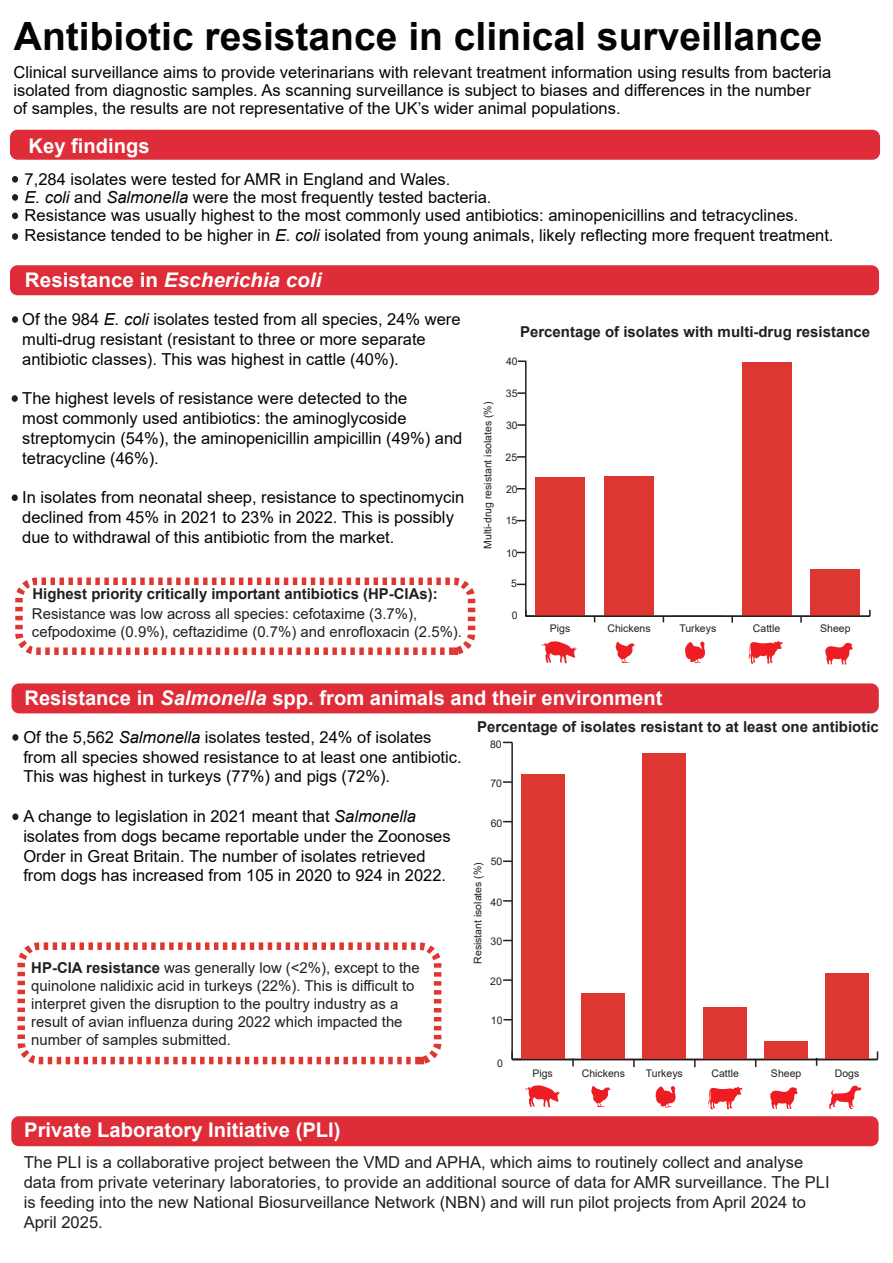
<style>
.page{position:relative;width:893px;height:1263px;background:#fff}
.page>*{position:absolute;margin:0;border:0;box-sizing:border-box;transform-origin:0 0}
.t1{font:700 39px "Arial";color:#040503}
.t2{font:700 20.1px "Arial";color:#fff}
.t3{font:italic 700 20.1px "Arial";color:#fff}
.t4{font:16.5px/19.8px "Arial";color:#040503}
.t5{font:16.5px/19.8px "Arial";color:#231f20}
.t6{font:15px/18px "Arial";color:#231f20}
.t7{font:700 15px "Arial";color:#231f20}
.t8{font:10.5px "Arial";color:#231f20}
.s1{font-style:italic}
.s2{font-style:normal}
.s3{font-weight:700}
</style>
<div class="page">
<div style="left:10px;top:265px;width:869px;height:30px;background:#de2c38;border-radius:8px"></div>
<svg style="left:15px;top:577px;width:461px;height:78px"></svg>
<div style="left:12px;top:316px;width:6px;height:7px;background:#231f20;border-radius:50%"></div>
<div style="left:12px;top:494px;width:6px;height:7px;background:#231f20;border-radius:50%"></div>
<div style="left:12px;top:395px;width:6px;height:7px;background:#231f20;border-radius:50%"></div>
<svg style="left:825px;top:643px;width:28px;height:22px"></svg>
<svg style="left:749px;top:641px;width:34px;height:23px"></svg>
<svg style="left:541px;top:641px;width:36px;height:23px"></svg>
<svg style="left:616px;top:642px;width:19px;height:21px"></svg>
<svg style="left:685px;top:641px;width:20px;height:22px"></svg>
<div style="left:12px;top:683px;width:867px;height:30px;background:#de2c38;border-radius:8px"></div>
<div style="left:10px;top:130px;width:870px;height:30px;background:#de2c38;border-radius:8px"></div>
<div style="left:12px;top:194px;width:6px;height:7px;background:#231f20;border-radius:50%"></div>
<div style="left:12px;top:176px;width:6px;height:7px;background:#231f20;border-radius:50%"></div>
<div style="left:12px;top:233px;width:6px;height:7px;background:#231f20;border-radius:50%"></div>
<svg style="left:12px;top:213px;width:6px;height:6px"></svg>
<svg style="left:17px;top:942px;width:425px;height:123px"></svg>
<svg style="left:731px;top:617px;width:2px;height:6px"></svg>
<svg style="left:800px;top:617px;width:2px;height:6px"></svg>
<hr style="left:525px;top:361px;width:2px;height:255px;background:#231f20">
<svg style="left:517px;top:456px;width:8px;height:2px"></svg>
<svg style="left:517px;top:424px;width:8px;height:2px"></svg>
<svg style="left:517px;top:392px;width:8px;height:2px"></svg>
<svg style="left:518px;top:360px;width:8px;height:2px"></svg>
<div style="left:535px;top:477px;width:50px;height:139px;background:#de3732"></div>
<div style="left:604px;top:476px;width:50px;height:140px;background:#de3732"></div>
<div style="left:742px;top:362px;width:49px;height:254px;background:#de3732"></div>
<div style="left:811px;top:570px;width:49px;height:46px;background:#de3732"></div>
<hr style="left:526px;top:615px;width:344px;height:2px;background:#231f20">
<svg style="left:829px;top:1085px;width:32px;height:24px"></svg>
<hr style="left:512px;top:1058px;width:365px;height:2px;background:#231f20">
<svg style="left:572px;top:1058px;width:2px;height:8px"></svg>
<svg style="left:633px;top:1060px;width:2px;height:7px"></svg>
<svg style="left:694px;top:1060px;width:2px;height:7px"></svg>
<hr style="left:511px;top:742px;width:2px;height:317px;background:#231f20">
<svg style="left:511px;top:1051px;width:10px;height:9px"></svg>
<svg style="left:503px;top:979px;width:9px;height:2px"></svg>
<svg style="left:503px;top:900px;width:9px;height:2px"></svg>
<svg style="left:503px;top:860px;width:9px;height:2px"></svg>
<svg style="left:503px;top:781px;width:9px;height:2px"></svg>
<div style="left:521px;top:774px;width:43px;height:285px;background:#de3732"></div>
<div style="left:582px;top:993px;width:43px;height:66px;background:#de3732"></div>
<div style="left:642px;top:753px;width:44px;height:306px;background:#de3732"></div>
<div style="left:703px;top:1007px;width:44px;height:52px;background:#de3732"></div>
<div style="left:764px;top:1041px;width:44px;height:18px;background:#de3732"></div>
<div style="left:825px;top:973px;width:44px;height:86px;background:#de3732"></div>
<svg style="left:770px;top:1087px;width:28px;height:22px"></svg>
<svg style="left:708px;top:1087px;width:34px;height:22px"></svg>
<svg style="left:525px;top:1085px;width:35px;height:23px"></svg>
<svg style="left:591px;top:1086px;width:20px;height:21px"></svg>
<svg style="left:656px;top:1086px;width:20px;height:22px"></svg>
<hr style="left:512px;top:1059px;width:365px;height:1px;background:#231f20">
<div style="left:12px;top:734px;width:6px;height:7px;background:#231f20;border-radius:50%"></div>
<div style="left:12px;top:813px;width:6px;height:7px;background:#231f20;border-radius:50%"></div>
<div style="left:11px;top:1116px;width:868px;height:30px;background:#de2c38;border-radius:8px"></div>
<h1 class="t1" style="left:14px;top:9px;width:810px">Antibiotic resistance in clinical surveillance</h1>
<p class="t4" style="left:13px;top:63px;width:819px;line-height:18.3px">Clinical surveillance aims to provide veterinarians with relevant treatment information using results from bacteria isolated from diagnostic samples. As scanning surveillance is subject to biases and differences in the number<br>of samples, the results are not representative of the UK’s wider animal populations.</p>
<p class="t2" style="left:29px;top:131px;width:123px">Key findings</p>
<p class="t4" style="left:25px;top:170px;width:775px;line-height:18.3px">7,284 isolates were tested for AMR in England and Wales.<br><span class="s1">E. coli</span> and <span class="s1">Salmonella</span> were the most frequently tested bacteria.<br>Resistance was usually highest to the most commonly used antibiotics: aminopenicillins and tetracyclines.</p>
<p class="t4" style="left:25px;top:225px;width:810px">Resistance tended to be higher in <span class="s1">E. coli</span> isolated from young animals, likely reflecting more frequent treatment.</p>
<p class="t3" style="left:25px;top:266px;width:298px"><span class="s2">Resistance in</span> Escherichia coli</p>
<p class="t4" style="left:22px;top:309px;width:440px">Of the 984 <span class="s1">E. coli</span> isolates tested from all species, 24% were multi-drug resistant (resistant to three or more separate antibiotic classes). This was highest in cattle (40%).</p>
<p class="t4" style="left:22px;top:388px;width:442px">The highest levels of resistance were detected to the<br>most commonly used antibiotics: the aminoglycoside streptomycin (54%), the aminopenicillin ampicillin (49%) and tetracycline (46%).</p>
<p class="t4" style="left:22px;top:487px;width:444px">In isolates from neonatal sheep, resistance to spectinomycin declined from 45% in 2021 to 23% in 2022. This is possibly due to withdrawal of this antibiotic from the market.</p>
<p class="t7" style="left:33px;top:583px;width:407px">Highest priority critically important antibiotics (HP-CIAs):</p>
<p class="t6" style="left:32px;top:604px;width:432px">Resistance was low across all species: cefotaxime (3.7%), cefpodoxime (0.9%), ceftazidime (0.7%) and enrofloxacin (2.5%).</p>
<p class="t8" style="left:480px;top:549px;width:149px;rotate:-90deg">Multi-drug resistant isolates (%)</p>
<p class="t7" style="left:520px;top:321px;width:352px">Percentage of isolates with multi-drug resistance</p>
<p class="t8" style="left:506px;top:354px;width:13px">40</p>
<p class="t8" style="left:506px;top:386px;width:13px">35</p>
<p class="t8" style="left:506px;top:418px;width:13px">30</p>
<p class="t8" style="left:506px;top:450px;width:13px">25</p>
<p class="t8" style="left:506px;top:482px;width:13px">20</p>
<p class="t8" style="left:506px;top:513px;width:13px">15</p>
<p class="t8" style="left:506px;top:546px;width:13px">10</p>
<p class="t8" style="left:511px;top:576px;width:7px">5</p>
<p class="t8" style="left:512px;top:608px;width:7px">0</p>
<p class="t8" style="left:550px;top:621px;width:22px">Pigs</p>
<p class="t8" style="left:607px;top:621px;width:45px">Chickens</p>
<p class="t8" style="left:679px;top:621px;width:38px">Turkeys</p>
<p class="t8" style="left:753px;top:621px;width:29px">Cattle</p>
<p class="t8" style="left:820px;top:621px;width:32px">Sheep</p>
<p class="t2" style="left:25px;top:683px;width:639px">Resistance in <span class="s1">Salmonella</span> spp. from animals and their environment</p>
<p class="t4" style="left:23px;top:727px;width:440px">Of the 5,562 <span class="s1">Salmonella</span> isolates tested, 24% of isolates from all species showed resistance to at least one antibiotic.<br>This was highest in turkeys (77%) and pigs (72%).</p>
<p class="t4" style="left:23px;top:806px;width:429px">A change to legislation in 2021 meant that <span class="s1">Salmonella </span>isolates from dogs became reportable under the Zoonoses Order in Great Britain. The number of isolates retrieved from dogs has increased from 105 in 2020 to 924 in 2022.</p>
<p class="t6" style="left:31px;top:959px;width:390px"><span class="s3">HP-CIA resistance</span> was generally low (&lt;2%), except to the quinolone nalidixic acid in turkeys (22%). This is difficult to interpret given the disruption to the poultry industry as a result of avian influenza during 2022 which impacted the number of samples submitted.</p>
<p class="t7" style="left:477px;top:716px;width:403px">Percentage of isolates resistant to at least one antibiotic</p>
<p class="t8" style="left:490px;top:737px;width:13px">80</p>
<p class="t8" style="left:490px;top:776px;width:13px">70</p>
<p class="t8" style="left:491px;top:816px;width:13px">60</p>
<p class="t8" style="left:491px;top:854px;width:13px">50</p>
<p class="t8" style="left:470px;top:964px;width:103px;rotate:-90deg">Resistant isolates (%)</p>
<p class="t8" style="left:490px;top:895px;width:13px">40</p>
<p class="t8" style="left:490px;top:934px;width:13px">30</p>
<p class="t8" style="left:490px;top:974px;width:13px">20</p>
<p class="t8" style="left:491px;top:1013px;width:13px">10</p>
<p class="t8" style="left:497px;top:1056px;width:7px">0</p>
<p class="t8" style="left:532px;top:1066px;width:22px">Pigs</p>
<p class="t8" style="left:582px;top:1066px;width:45px">Chickens</p>
<p class="t8" style="left:646px;top:1066px;width:38px">Turkeys</p>
<p class="t8" style="left:711px;top:1066px;width:29px">Cattle</p>
<p class="t8" style="left:771px;top:1066px;width:32px">Sheep</p>
<p class="t8" style="left:835px;top:1066px;width:26px">Dogs</p>
<p class="t2" style="left:24px;top:1116px;width:318px">Private Laboratory Initiative (PLI)</p>
<p class="t5" style="left:24px;top:1152px;width:807px">The PLI is a collaborative project between the VMD and APHA, which aims to routinely collect and analyse data from private veterinary laboratories, to provide an additional source of data for AMR surveillance. The PLI is feeding into the new National Biosurveillance Network (NBN) and will run pilot projects from April 2024 to April 2025.</p>
</div>
